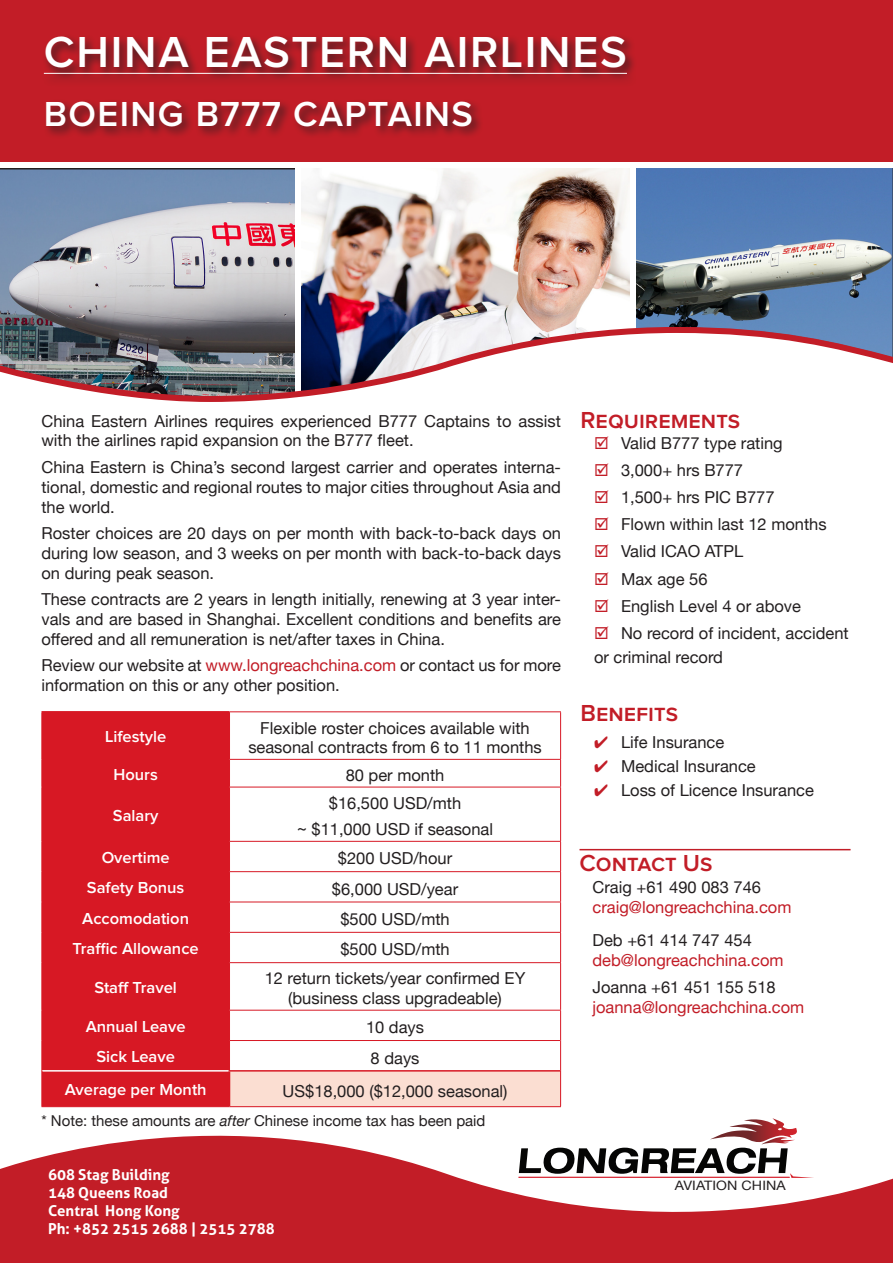
<style>
.page{position:relative;width:893px;height:1263px;background:#fff}
.page>*{position:absolute;margin:0;border:0;box-sizing:border-box;transform-origin:0 0}
.Headline{font:600 45px "Proxima Nova";letter-spacing:.04em;color:#fff}
.Headline-2{font:600 36px "Proxima Nova";letter-spacing:.04em;color:#fff}
.t1{font:600 24px "Proxima Nova";color:#c21d27}
.Table{font:16.5px/19.8px "Helvetica Neue";color:#231f20}
.t2{font:16.5px/19.8px "Helvetica Neue";color:#c21d27}
.Header_Row{font:600 16.5px "Proxima Nova";color:#fff}
.t3{font:700 15px "Aller";color:#fff}
.t4{font:15px "Helvetica Neue";color:#231f20}
.t5{font:13.05px "Helvetica Neue";letter-spacing:.005em;color:#231f20;scale:1.1 1}
.s1{color:#c21d27}
.s2{font-style:italic}
.s3{color:#231f20}
</style>
<div class="page">
<img style="left:0;top:170px;width:295px;height:157px">
<img style="left:301px;top:168px;width:329px;height:159px">
<img style="left:636px;top:168px;width:256px;height:159px">
<div style="left:0;top:0;width:893px;height:162px;background:#c21d27"></div>
<svg style="left:0;top:327px;width:893px;height:75px"></svg>
<svg style="left:0;top:1088px;width:893px;height:175px;fill:#c21d27"></svg>
<hr style="left:518px;top:1177px;width:272px;height:1px;background:#d6212e">
<svg style="left:519px;top:1118px;width:295px;height:60px"></svg>
<div style="left:43px;top:99px;width:441px;height:40px;background:#231f20;opacity:.75"></div>
<div style="left:42px;top:34px;width:597px;height:53px;background:#231f20;opacity:.75"></div>
<hr style="left:44px;top:73px;width:583px;height:1px;background:#fff">
<div style="left:42px;top:713px;width:188px;height:394px;background:#d71824"></div>
<div style="left:230px;top:1071px;width:331px;height:36px;background:#fbded2"></div>
<hr style="left:229px;top:712px;width:1px;height:47px;background:#d71824">
<hr style="left:560px;top:712px;width:1px;height:47px;background:#d71824">
<hr style="left:41px;top:759px;width:188px;height:1px;background:#d71824">
<hr style="left:230px;top:759px;width:331px;height:1px;background:#d71824">
<svg style="left:229px;top:760px;width:1px;height:27px"></svg>
<svg style="left:560px;top:760px;width:1px;height:27px"></svg>
<hr style="left:41px;top:787px;width:188px;height:1px;background:#d71824">
<hr style="left:230px;top:787px;width:331px;height:1px;background:#d71824">
<hr style="left:229px;top:787px;width:1px;height:54px;background:#d71824">
<hr style="left:560px;top:787px;width:1px;height:54px;background:#d71824">
<hr style="left:41px;top:841px;width:188px;height:1px;background:#d71824">
<hr style="left:230px;top:841px;width:331px;height:1px;background:#d71824">
<svg style="left:229px;top:842px;width:1px;height:29px"></svg>
<svg style="left:560px;top:842px;width:1px;height:29px"></svg>
<hr style="left:41px;top:871px;width:188px;height:1px;background:#d71824">
<hr style="left:230px;top:871px;width:331px;height:1px;background:#d71824">
<hr style="left:229px;top:872px;width:1px;height:30px;background:#d71824">
<hr style="left:560px;top:872px;width:1px;height:30px;background:#d71824">
<hr style="left:41px;top:902px;width:188px;height:1px;background:#d71824">
<hr style="left:230px;top:902px;width:331px;height:1px;background:#d71824">
<hr style="left:229px;top:902px;width:1px;height:30px;background:#d71824">
<hr style="left:560px;top:902px;width:1px;height:30px;background:#d71824">
<hr style="left:41px;top:932px;width:188px;height:1px;background:#d71824">
<hr style="left:230px;top:932px;width:331px;height:1px;background:#d71824">
<svg style="left:229px;top:933px;width:1px;height:29px"></svg>
<svg style="left:560px;top:933px;width:1px;height:29px"></svg>
<hr style="left:41px;top:962px;width:188px;height:1px;background:#d71824">
<hr style="left:230px;top:962px;width:331px;height:1px;background:#d71824">
<hr style="left:229px;top:963px;width:1px;height:47px;background:#d71824">
<hr style="left:560px;top:963px;width:1px;height:47px;background:#d71824">
<hr style="left:41px;top:1010px;width:188px;height:1px;background:#d71824">
<hr style="left:230px;top:1010px;width:331px;height:1px;background:#d71824">
<hr style="left:229px;top:1010px;width:1px;height:30px;background:#d71824">
<hr style="left:560px;top:1010px;width:1px;height:30px;background:#d71824">
<svg style="left:229px;top:1041px;width:1px;height:29px"></svg>
<hr style="left:560px;top:1040px;width:1px;height:31px;background:#d71824">
<hr style="left:42px;top:1040px;width:187px;height:1px;background:#d71824">
<hr style="left:230px;top:1040px;width:330px;height:1px;background:#d71824">
<hr style="left:41px;top:711px;width:188px;height:2px;background:#d71824">
<hr style="left:41px;top:713px;width:1px;height:46px;background:#d71824">
<svg style="left:41px;top:760px;width:1px;height:27px"></svg>
<hr style="left:41px;top:787px;width:1px;height:54px;background:#d71824">
<svg style="left:41px;top:842px;width:1px;height:29px"></svg>
<hr style="left:41px;top:872px;width:1px;height:30px;background:#d71824">
<hr style="left:41px;top:902px;width:1px;height:30px;background:#d71824">
<svg style="left:41px;top:933px;width:1px;height:29px"></svg>
<hr style="left:41px;top:963px;width:1px;height:47px;background:#d71824">
<hr style="left:41px;top:1010px;width:1px;height:30px;background:#d71824">
<hr style="left:41px;top:1040px;width:1px;height:31px;background:#d71824">
<hr style="left:229px;top:711px;width:332px;height:1px;background:#d71824">
<hr style="left:42px;top:1070px;width:187px;height:1px;background:#fff">
<hr style="left:41px;top:1071px;width:1px;height:35px;background:#d71824">
<hr style="left:41px;top:1106px;width:188px;height:1px;background:#d71824">
<hr style="left:229px;top:1070px;width:331px;height:1px;background:#d71824">
<hr style="left:229px;top:1071px;width:1px;height:35px;background:#d71824">
<hr style="left:560px;top:1071px;width:1px;height:35px;background:#d71824">
<hr style="left:230px;top:1106px;width:331px;height:1px;background:#d71824">
<hr style="left:579px;top:849px;width:272px;height:1px;background:#c21d27">
<p class="Headline" style="left:44px;top:32px;width:585px">CHINA EASTERN AIRLINES</p>
<p class="Headline-2" style="left:44px;top:98px;width:431px">BOEING B777 CAPTAINS</p>
<p class="Table" style="left:41px;top:412px;width:521px">China Eastern Airlines requires experienced B777 Captains to assist with the airlines rapid expansion on the B777 fleet.</p>
<p class="Table" style="left:41px;top:458px;width:521px;text-align:justify">China Eastern is China’s second largest carrier and operates interna&shy;tional, domestic and regional routes to major cities throughout Asia and the world.</p>
<p class="Table" style="left:41px;top:524px;width:521px;text-align:justify">Roster choices are 20 days on per month with back-to-back days on during low season, and 3 weeks on per month with back-to-back days on during peak season.</p>
<p class="Table" style="left:41px;top:590px;width:521px;text-align:justify">These contracts are 2 years in length initially, renewing at 3 year inter&shy;vals and are based in Shanghai. Excellent conditions and benefits are offered and all remuneration is net/after taxes in China.</p>
<p class="Table" style="left:41px;top:656px;width:521px">Review our website at <span class="s1">www.longreachchina.com</span> or contact us for more information on this or any other position.</p>
<p class="Header_Row" style="left:105px;top:729px;width:63px">Lifestyle</p>
<p class="Table" style="left:248px;top:719px;width:295px;text-align:center">Flexible roster choices available with seasonal contracts from 6 to 11 months</p>
<p class="Header_Row" style="left:114px;top:767px;width:46px">Hours</p>
<p class="Table" style="left:346px;top:766px;width:100px">80 per month</p>
<p class="Header_Row" style="left:113px;top:808px;width:47px">Salary</p>
<p class="Table" style="left:329px;top:794px;width:134px">$16,500 USD/mth</p>
<p class="Table" style="left:297px;top:820px;width:198px">~ $11,000 USD if seasonal</p>
<p class="Header_Row" style="left:102px;top:850px;width:70px">Overtime</p>
<p class="Table" style="left:338px;top:849px;width:116px">$200 USD/hour</p>
<p class="Header_Row" style="left:87px;top:880px;width:99px">Safety Bonus</p>
<p class="Table" style="left:332px;top:880px;width:128px">$6,000 USD/year</p>
<p class="Header_Row" style="left:82px;top:911px;width:108px">Accomodation</p>
<p class="Table" style="left:340px;top:910px;width:111px">$500 USD/mth</p>
<p class="Header_Row" style="left:73px;top:941px;width:128px">Traffic Allowance</p>
<p class="Table" style="left:340px;top:940px;width:111px">$500 USD/mth</p>
<p class="Header_Row" style="left:94px;top:980px;width:84px">Staff Travel</p>
<p class="Table" style="left:265px;top:969px;width:262px;text-align:center">12 return tickets/year confirmed EY (business class upgradeable)</p>
<p class="Header_Row" style="left:86px;top:1019px;width:101px">Annual Leave</p>
<p class="Table" style="left:366px;top:1018px;width:60px">10 days</p>
<p class="Header_Row" style="left:96px;top:1049px;width:80px">Sick Leave</p>
<p class="Table" style="left:371px;top:1049px;width:50px">8 days</p>
<p class="Header_Row" style="left:65px;top:1082px;width:143px">Average per Month</p>
<p class="Table" style="left:283px;top:1082px;width:226px">US$18,000 ($12,000 seasonal)</p>
<p class="t4" style="left:41px;top:1110px;width:446px">* Note: these amounts are <span class="s2">after</span> Chinese income tax has been paid</p>
<p class="t3" style="left:48px;top:1165px;width:123px">608 Stag Building</p>
<p class="t3" style="left:48px;top:1183px;width:121px">148 Queens Road</p>
<p class="t3" style="left:48px;top:1201px;width:133px">Central Hong Kong</p>
<p class="t3" style="left:48px;top:1219px;width:228px">Ph: +852 2515 2688 | 2515 2788</p>
<p class="t1" style="left:580px;top:409px;width:161px">Requirements</p>
<p class="Table" style="left:594px;top:434px;width:190px"><span class="s1">☑</span> Valid B777 type rating</p>
<p class="Table" style="left:594px;top:461px;width:151px"><span class="s1">☑</span> 3,000+ hrs B777</p>
<p class="Table" style="left:594px;top:488px;width:182px"><span class="s1">☑</span> 1,500+ hrs PIC B777</p>
<p class="Table" style="left:594px;top:515px;width:234px"><span class="s1">☑</span> Flown within last 12 months</p>
<p class="Table" style="left:594px;top:543px;width:151px"><span class="s1">☑</span> Valid ICAO ATPL</p>
<p class="Table" style="left:594px;top:570px;width:115px"><span class="s1">☑</span> Max age 56</p>
<p class="Table" style="left:594px;top:597px;width:208px"><span class="s1">☑</span> English Level 4 or above</p>
<p class="Table" style="left:594px;top:622px;width:256px;line-height:24px"><span class="s1">☑</span> No record of incident, accident or criminal record</p>
<p class="t1" style="left:580px;top:702px;width:99px">Benefits</p>
<p class="Table" style="left:594px;top:733px;width:132px"><span class="s1">✔</span> Life Insurance</p>
<p class="Table" style="left:594px;top:757px;width:163px"><span class="s1">✔</span> Medical Insurance</p>
<p class="Table" style="left:594px;top:781px;width:221px"><span class="s1">✔</span> Loss of Licence Insurance</p>
<p class="t1" style="left:579px;top:852px;width:134px">Contact Us</p>
<p class="t2" style="left:592px;top:878px;width:201px"><span class="s3">Craig +61 490 083 746 </span>craig@longreachchina.com</p>
<p class="t2" style="left:592px;top:931px;width:193px"><span class="s3">Deb +61 414 747 454 </span>deb@longreachchina.com</p>
<p class="t2" style="left:592px;top:978px;width:213px"><span class="s3">Joanna +61 451 155 518 </span>joanna@longreachchina.com</p>
<p class="t5" style="left:675px;top:1176px;width:102px">AVIATION CHINA</p>
</div>
